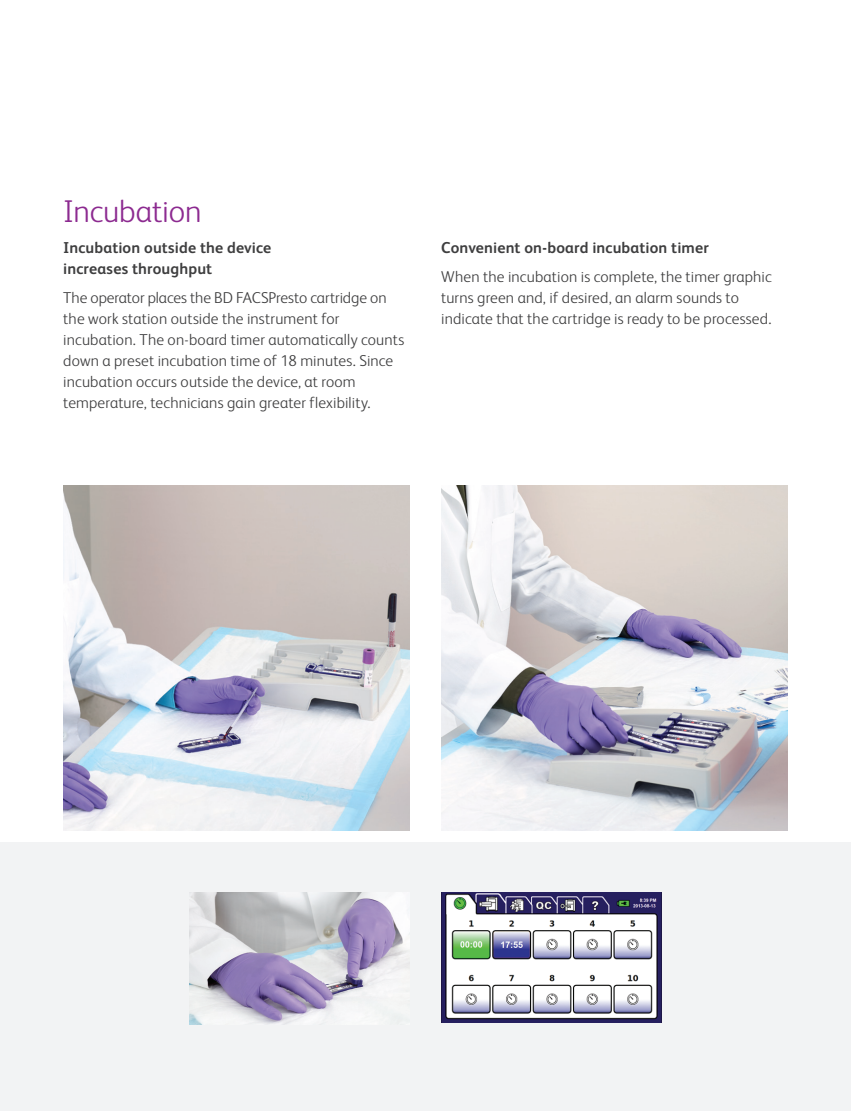
<style>
.page{position:relative;width:851px;height:1111px;background:#fff}
.page>*{position:absolute;margin:0;border:0;box-sizing:border-box;transform-origin:0 0}
.Subhead_option_1_FS{font:300 31.5px "FS Albert Pro";letter-spacing:-.005em;color:#8c2a90}
.Body_copy_FS_Albert{font:300 15.75px/21px "FS Albert Pro";letter-spacing:.01em;color:#3e3e3f}
.Body_copy_FS_Albert-2{font:700 15.75px/21px "FS Albert Pro";letter-spacing:.01em;color:#3e3e3f}
</style>
<div class="page">
<div style="left:0;top:842px;width:850px;height:268px;background:#f2f3f4"></div>
<img style="left:441px;top:485px;width:347px;height:345px">
<img style="left:63px;top:485px;width:347px;height:345px">
<img style="left:189px;top:892px;width:221px;height:131px">
<img style="left:441px;top:892px;width:221px;height:130px">
<p class="Subhead_option_1_FS" style="left:63px;top:190px;width:140px">Incubation</p>
<p class="Body_copy_FS_Albert-2" style="left:63px;top:236px;width:210px">Incubation outside the device increases throughput</p>
<p class="Body_copy_FS_Albert" style="left:63px;top:286px;width:342px">The operator places the BD FACSPresto cartridge on the work station outside the instrument for incubation. The on-board timer automatically counts down a preset incubation time of 18 minutes. Since incubation occurs outside the device, at room temperature, technicians gain greater flexibility.</p>
<p class="Body_copy_FS_Albert-2" style="left:441px;top:236px;width:269px">Convenient on-board incubation timer</p>
<p class="Body_copy_FS_Albert" style="left:441px;top:265px;width:332px">When the incubation is complete, the timer graphic turns green and, if desired, an alarm sounds to indicate that the cartridge is ready to be processed.</p>
</div>
